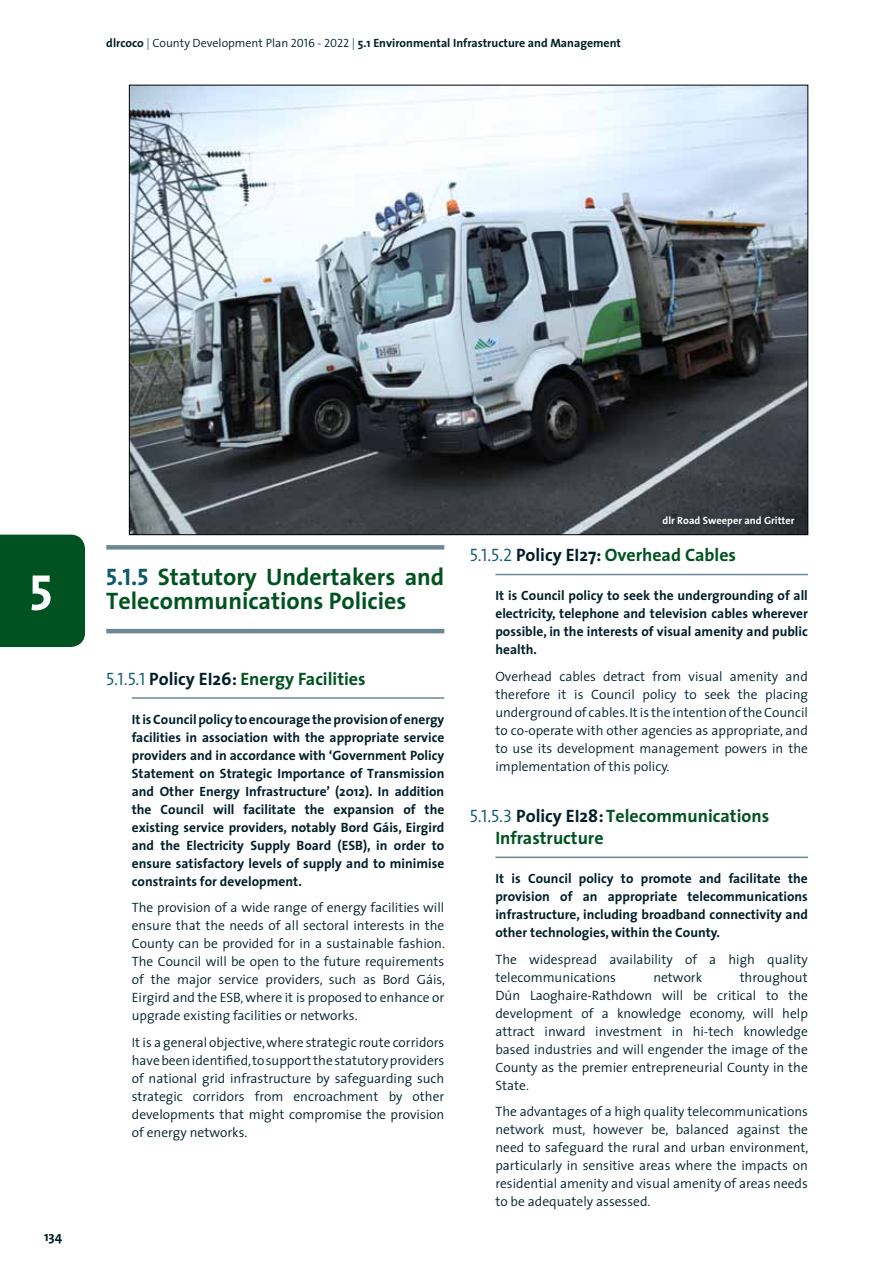
<style>
.page{position:relative;width:893px;height:1263px;background:#fff}
.page>*{position:absolute;margin:0;border:0;box-sizing:border-box;transform-origin:0 0}
.t1{font:51px "The Sans Bold Caps";color:#fff}
.t2{font:700 24px/24px "The Sans";color:#005320}
.t3{font:700 18px/21.6px "The Sans";color:#005320}
.t4{font:300 13.5px/18px "The Sans";color:#001f29;text-align:justify}
.t5{font:700 13.5px/18px "The Sans";color:#001f29;text-align:justify}
.t6{font:700 12px "The Sans";color:#001f29}
.t7{font:700 10.5px "The Sans";color:#fff}
.s1{font-weight:300;color:#0e586e}
.s2{font-weight:300}
.s3{font-family:"The Sans Semi Light Caps";font-weight:400}
.s4{font-family:"The Sans Bold Caps";font-weight:400;color:#0e586e}
.s5{font-family:"The Sans Semi Light Caps";font-weight:400;color:#0e586e}
.s6{color:#001f29}
</style>
<div class="page">
<div style="left:106px;top:545px;width:338px;height:5px;background:#6c8896"></div>
<hr style="left:106px;top:629px;width:338px;height:4px;background:#6c8896">
<hr style="left:132px;top:697px;width:312px;height:2px;background:#6c8896">
<hr style="left:495px;top:574px;width:313px;height:1px;background:#6c8896">
<hr style="left:495px;top:856px;width:313px;height:2px;background:#6c8896">
<img style="left:131px;top:87px;width:675px;height:446px">
<div style="left:0;top:535px;width:85px;height:112px;background:#005320"></div>
<div style="left:655px;top:508px;width:147px;height:26px;background:#001f29;opacity:.75"></div>
<p class="t6" style="left:106px;top:33px;width:516px">dlrcoco <span class="s1">|</span> <span class="s2">County Development Plan</span> <span class="s3">2016 - 2022</span> <span class="s1">|</span> 5.1 Environmental Infrastructure and Management</p>
<h1 class="t1" style="left:29px;top:550px;width:25px">5</h1>
<p class="t5" style="left:44px;top:1227px;width:20px">134</p>
<h2 class="t2" style="left:106px;top:564px;width:340px"><span class="s4">5.1.5</span> Statutory Undertakers and<br>Telecommunications Policies</h2>
<h3 class="t3" style="left:106px;top:667px;width:261px"><span class="s5">5.1.5.1</span> <span class="s6">Policy EI26:</span> Energy Facilities</h3>
<p class="t5" style="left:132px;top:710px;width:314px">It is Council policy to encourage the provision of energy facilities in association with the appropriate service providers and in accordance with ‘Government Policy Statement on Strategic Importance of Transmission and Other Energy Infrastructure’ (2012). In addition the Council will facilitate the expansion of the existing service providers, notably Bord Gáis, Eirgird and the Electricity Supply Board (ESB), in order to ensure satisfactory levels of supply and to minimise constraints for development.</p>
<p class="t4" style="left:132px;top:898px;width:315px">The provision of a wide range of energy facilities will ensure that the needs of all sectoral interests in the County can be provided for in a sustainable fashion.<br>The Council will be open to the future requirements of the major service providers, such as Bord Gáis, Eirgird and the ESB, where it is proposed to enhance or upgrade existing facilities or networks.</p>
<p class="t4" style="left:132px;top:1033px;width:314px">It is a general objective, where strategic route corridors have been identified, to support the statutory providers of national grid infrastructure by safeguarding such strategic corridors from encroachment by other developments that might compromise the provision of energy networks.</p>
<p class="t7" style="left:663px;top:511px;width:134px">dlr Road Sweeper and Gritter</p>
<h3 class="t3" style="left:470px;top:544px;width:268px"><span class="s5">5.1.5.2</span> <span class="s6">Policy EI27:</span> Overhead Cables</h3>
<p class="t5" style="left:495px;top:586px;width:314px">It is Council policy to seek the undergrounding of all electricity, telephone and television cables wherever possible, in the interests of visual amenity and public health.</p>
<p class="t4" style="left:495px;top:667px;width:314px">Overhead cables detract from visual amenity and therefore it is Council policy to seek the placing underground of cables. It is the intention of the Council to co-operate with other agencies as appropriate, and to use its development management powers in the implementation of this policy.</p>
<h3 class="t3" style="left:495px;top:805px;width:275px;text-indent:-26px"><span class="s5">5.1.5.3</span> <span class="s6">Policy EI28:</span> Telecommunications<br>Infrastructure</h3>
<p class="t5" style="left:495px;top:869px;width:314px">It is Council policy to promote and facilitate the provision of an appropriate telecommunications infrastructure, including broadband connectivity and other technologies, within the County.</p>
<p class="t4" style="left:495px;top:949px;width:314px">The widespread availability of a high quality telecommunications</p>
<p class="t4" style="left:495px;top:967px;width:314px;text-indent:244px">throughout Dún Laoghaire-Rathdown will be critical to the development of a knowledge economy, will help attract inward investment in hi-tech knowledge based industries and will engender the image of the County as the premier entrepreneurial County in the State.</p>
<p class="t4" style="left:495px;top:1102px;width:315px">The advantages of a high quality telecommunications network must, however be, balanced against the need to safeguard the rural and urban environment, particularly in sensitive areas where the impacts on residential amenity and visual amenity of areas needs to be adequately assessed.</p>
<p class="t4" style="left:653px;top:967px;width:50px">network</p>
</div>
